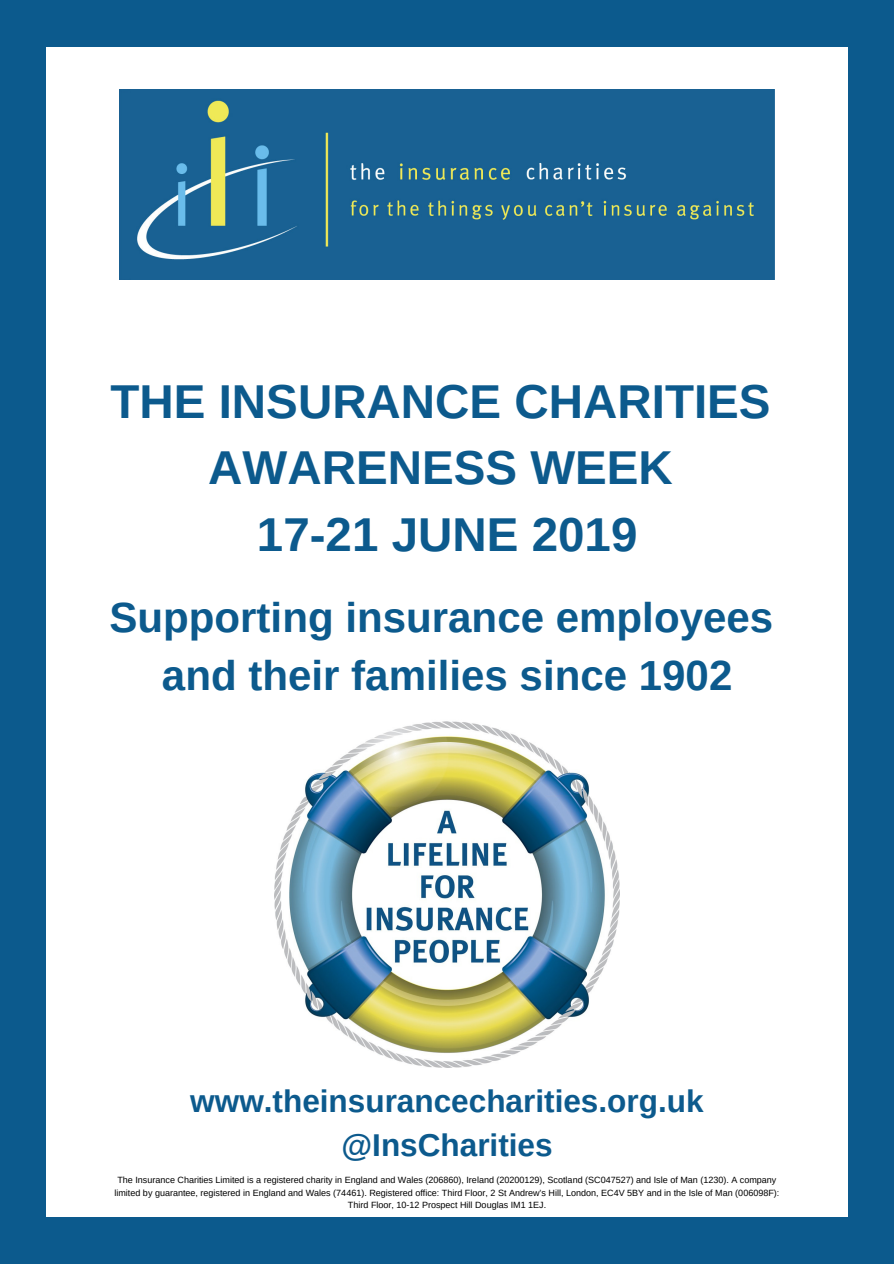
<style>
.page{position:relative;width:894px;height:1264px;background:#fff}
.page>*{position:absolute;margin:0;border:0;box-sizing:border-box;transform-origin:0 0}
.t1{font:700 47.55px/66.3px "Arimo";color:#0c5a8d;text-align:center}
.t2{font:700 42px/58.5px "Arimo";color:#0c5a8d;text-align:center}
.t3{font:700 31.5px/44px "Arimo";color:#0c5a8d;text-align:center}
.t4{font:9px/12.5px "Arimo";color:#000;text-align:center}
</style>
<div class="page">
<div style="left:0;top:0;width:893px;height:1263px;background:#0c5a8d"></div>
<div style="left:47px;top:48px;width:800px;height:1168px;background:#fff"></div>
<img style="left:275px;top:721px;width:344px;height:346px">
<div style="left:119px;top:89px;width:655px;height:191px;background:#196193"></div>
<h1 class="t1" style="left:110px;top:368px;width:661px">THE INSURANCE CHARITIES<br>AWARENESS WEEK<br>17-21 JUNE 2019</h1>
<h2 class="t2" style="left:109px;top:587px;width:665px">Supporting insurance employees and their families since 1902</h2>
<h3 class="t3" style="left:190px;top:1078px;width:514px">www.theinsurancecharities.org.uk @InsCharities</h3>
<p class="t4" style="left:114px;top:1173px;width:666px">The Insurance Charities Limited is a registered charity in England and Wales (206860), Ireland (20200129), Scotland (SC047527) and Isle of Man (1230). A company limited by guarantee, registered in England and Wales (74461). Registered office: Third Floor, 2 St Andrew’s Hill, London, EC4V 5BY and in the Isle of Man (006098F):<br>Third Floor, 10-12 Prospect Hill Douglas IM1 1EJ.</p>
</div>
